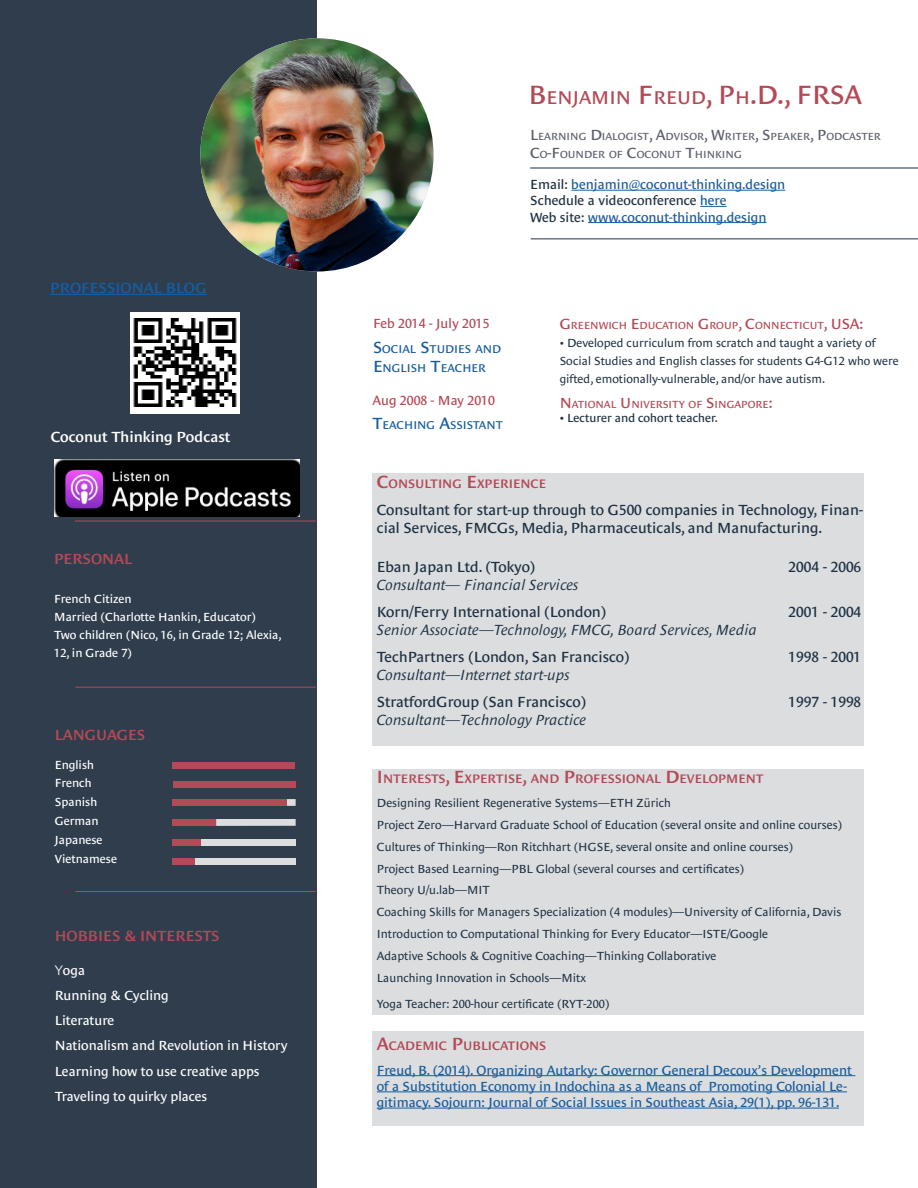
<style>
.page{position:relative;width:918px;height:1188px;background:#fff}
.page>*{position:absolute;margin:0;border:0;box-sizing:border-box;transform-origin:0 0}
.t1{font:27px "Le Monde Sans Std";color:#b34a57}
.t2{font:15px/18px "Le Monde Sans Std";color:#1d3142}
.t3{font:italic 15px "Le Monde Sans Std";color:#1d3142}
.Left_Sidebar_Numbere{font:600 15px "Le Monde Sans Std";color:#b34a57}
.Left_Sidebar_Numbere-2{font:600 15px "Le Monde Sans Std";color:#fff}
.Left_Sidebar_Numbere-3{font:600 15px "Le Monde Sans Std";color:#175d9e}
.Main_Page_Body_Text{font:15px "Le Monde Sans Std";color:#b34a57}
.t4{font:13.5px/16.2px "Le Monde Sans Std";color:#175d9e}
.Left_Sidebar_Numbere-4{font:13.5px "Le Monde Sans Std";color:#fff}
.Date{font:13.5px "Le Monde Sans Std";color:#b34a57}
.t5{font:600 12.6px "Le Monde Sans Std";color:#b34a57}
.Main_Page_Body_Text-2{font:12px/18px "Le Monde Sans Std";color:#1d3142}
.Left_Sidebar_Body_Te{font:12px/18px "Le Monde Sans Std";color:#fff}
.Left_Sidebar_Numbere-5{font:12px "Le Monde Sans Std";color:#fff}
.Left_Sidebar_Body_Te-2{font:12px "Le Monde Sans Std";color:#1d3142}
.Main_Page_Subhead{font:12px "Le Monde Sans Std";color:#1d3142}
.Position_and_Company{font:11.55px/19.8px "Le Monde Sans Std";color:#175d9e}
.t6{font:10.5px/18px "Le Monde Sans Std";color:#5d616e}
.Main_Page_Body_Text-3{font:10.5px "Le Monde Sans Std";color:#b34a57}
.Main_Page_Subhead-2{font:10.5px "Le Monde Sans Std";color:#b34a57}
.s1{font-family:"Avenir Next"}
.s2{font-size:18.9px}
.s3{font-size:15px}
.s4{color:#1d3142}
.s5{font-size:16.5px}
.s6{font-size:18px}
</style>
<div class="page">
<div style="left:0;top:0;width:317px;height:1188px;background:#2f3d4d"></div>
<img style="left:200px;top:38px;width:234px;height:233px;border-radius:117px">
<div style="left:372px;top:473px;width:492px;height:273px;background:#dcdddf"></div>
<div style="left:372px;top:769px;width:492px;height:246px;background:#dcdddf"></div>
<div style="left:372px;top:1032px;width:492px;height:94px;background:#dcdddf"></div>
<hr style="left:377px;top:1075px;width:478px;height:1px;background:#175d9e">
<hr style="left:377px;top:1091px;width:470px;height:1px;background:#175d9e">
<hr style="left:377px;top:1108px;width:462px;height:1px;background:#175d9e">
<img style="left:131px;top:313px;width:108px;height:100px">
<img style="left:54px;top:459px;width:245px;height:57px">
<hr style="left:530px;top:168px;width:388px;height:1px;background:#1d3142">
<hr style="left:531px;top:238px;width:387px;height:1px;background:#1d3142">
<div style="left:287px;top:799px;width:9px;height:7px;background:#dcdddf"></div>
<div style="left:216px;top:819px;width:80px;height:7px;background:#dcdddf"></div>
<div style="left:196px;top:839px;width:100px;height:7px;background:#dcdddf"></div>
<div style="left:195px;top:858px;width:100px;height:7px;background:#dcdddf"></div>
<div style="left:173px;top:762px;width:122px;height:7px;background:#b34a57"></div>
<div style="left:173px;top:781px;width:122px;height:7px;background:#b34a57"></div>
<div style="left:173px;top:799px;width:114px;height:7px;background:#b34a57"></div>
<div style="left:173px;top:819px;width:43px;height:7px;background:#b34a57"></div>
<div style="left:173px;top:839px;width:28px;height:7px;background:#b34a57"></div>
<div style="left:173px;top:858px;width:22px;height:7px;background:#b34a57"></div>
<hr style="left:75px;top:891px;width:241px;height:1px;background:#b34a57">
<hr style="left:75px;top:687px;width:241px;height:1px;background:#b34a57">
<hr style="left:75px;top:521px;width:241px;height:1px;background:#b34a57">
<hr style="left:50px;top:294px;width:157px;height:1px;background:#175d9e">
<hr style="left:571px;top:190px;width:214px;height:1px;background:#175d9e">
<svg style="left:700px;top:206px;width:27px;height:1px"></svg>
<hr style="left:588px;top:222px;width:178px;height:1px;background:#175d9e">
<p class="Left_Sidebar_Numbere-3" style="left:50px;top:280px;width:158px">PROFESSIONAL BLOG</p>
<p class="Left_Sidebar_Numbere-2" style="left:51px;top:429px;width:181px">Coconut Thinking Podcast</p>
<p class="Left_Sidebar_Numbere" style="left:54px;top:550px;width:80px">PERSONAL</p>
<p class="Left_Sidebar_Body_Te" style="left:54px;top:590px;width:79px">French Citizen</p>
<p class="Left_Sidebar_Body_Te" style="left:54px;top:608px;width:203px">Married (Charlotte Hankin, Educator)</p>
<p class="Left_Sidebar_Body_Te" style="left:54px;top:626px;width:229px">Two children (Nico, 16, in Grade 12; Alexia,<br>12, in Grade 7)</p>
<p class="Left_Sidebar_Numbere" style="left:55px;top:726px;width:92px">LANGUAGES</p>
<p class="Left_Sidebar_Numbere-5" style="left:55px;top:758px;width:41px">English</p>
<p class="Left_Sidebar_Numbere-5" style="left:55px;top:776px;width:38px">French</p>
<p class="Left_Sidebar_Numbere-5" style="left:55px;top:795px;width:44px">Spanish</p>
<p class="Left_Sidebar_Numbere-5" style="left:55px;top:814px;width:45px">German</p>
<p class="Left_Sidebar_Numbere-5" style="left:55px;top:833px;width:49px">Japanese</p>
<p class="Left_Sidebar_Numbere-5" style="left:55px;top:852px;width:64px">Vietnamese</p>
<p class="Left_Sidebar_Numbere" style="left:55px;top:927px;width:166px">HOBBIES &amp; INTERESTS</p>
<p class="Left_Sidebar_Numbere-4" style="left:55px;top:962px;width:32px"><span class="s1">Y</span>oga</p>
<p class="Left_Sidebar_Numbere-4" style="left:55px;top:988px;width:115px">Running &amp; Cycling</p>
<p class="Left_Sidebar_Numbere-4" style="left:55px;top:1013px;width:61px">Literature</p>
<p class="Left_Sidebar_Numbere-4" style="left:55px;top:1038px;width:234px">Nationalism and Revolution in History</p>
<p class="Left_Sidebar_Numbere-4" style="left:55px;top:1063px;width:206px">Learning how to use creative apps</p>
<p class="Left_Sidebar_Numbere-4" style="left:55px;top:1088px;width:154px">Traveling to quirky places</p>
<h1 class="t1" style="left:529px;top:79px;width:335px">B<span class="s2">ENJAMIN</span> F<span class="s2">REUD</span>, P<span class="s2">H</span>.D., FRSA</h1>
<p class="t6" style="left:530px;top:128px;width:353px"><span class="s3">L</span>EARNING <span class="s3">D</span> IALOGIST<span class="s3">, A</span>DVISOR<span class="s3">, W</span>RITER<span class="s3">, S</span> PEAKER<span class="s3">, P</span>ODCASTER<br><span class="s3">C</span>O<span class="s3">-F</span>OUNDER OF <span class="s3">C</span>OCONUT <span class="s3">T</span>HINKING</p>
<p class="t4" style="left:530px;top:176px;width:256px"><span class="s4">Email:</span> benjamin@coconut-thinking.design<br><span class="s4">Schedule a videoconference</span> here<br><span class="s4">Web site:</span> www.coconut-thinking.design</p>
<p class="Date" style="left:373px;top:316px;width:118px">Feb 2014 - July 2015</p>
<p class="Position_and_Company" style="left:373px;top:339px;width:130px"><span class="s5">S</span>OCIAL <span class="s5">S</span>TUDIES AND<br><span class="s5">E</span>NGLISH <span class="s5">T</span>EACHER</p>
<p class="Date" style="left:372px;top:393px;width:124px">Aug 2008 - May 2010</p>
<p class="Position_and_Company" style="left:372px;top:415px;width:132px"><span class="s5">T</span>EACHING <span class="s5">A</span>SSISTANT</p>
<p class="Main_Page_Body_Text-3" style="left:560px;top:320px;width:282px"><span class="s3">G</span> REENWICH <span class="s3">E</span> DUCATION <span class="s3">G</span> ROUP<span class="s3">, C</span>ONNECTICUT<span class="s3">, USA</span></p>
<p class="Main_Page_Body_Text" style="left:860px;top:316px;width:5px">:</p>
<p class="Main_Page_Body_Text-2" style="left:560px;top:334px;width:317px">• Developed curriculum from scratch and taught a variety of</p>
<p class="Main_Page_Body_Text-2" style="left:560px;top:352px;width:340px">Social Studies and English classes for students G4-G12 who were gifted, emotionally-vulnerable, and/or have autism.</p>
<p class="Main_Page_Subhead-2" style="left:560px;top:398px;width:214px"><span class="s3">N</span>ATIONAL <span class="s3">U</span> NIVERSITY OF <span class="s3">S</span> INGAPORE<span class="s3">:</span></p>
<p class="Main_Page_Subhead" style="left:560px;top:411px;width:160px">• Lecturer and cohort teacher.</p>
<p class="t5" style="left:377px;top:476px;width:163px"><span class="s6">C</span>ONSULTING <span class="s6">E</span>XPERIENCE</p>
<p class="t2" style="left:377px;top:500px;width:488px">Consultant for start-up through to G500 companies in Technology, Finan&shy;cial Services, FMCGs, Media, Pharmaceuticals, and Manufacturing.</p>
<p class="t2" style="left:377px;top:558px;width:160px">Eban Japan Ltd. (Tokyo)</p>
<p class="t2" style="left:789px;top:558px;width:74px">2004 - 2006</p>
<p class="t3" style="left:377px;top:576px;width:203px">Consultant— Financial Services</p>
<p class="t2" style="left:377px;top:603px;width:231px">Korn/Ferry International (London)</p>
<p class="t2" style="left:789px;top:603px;width:74px">2001 - 2004</p>
<p class="t3" style="left:377px;top:621px;width:382px">Senior Associate—Technology, FMCG, Board Services, Media</p>
<p class="t2" style="left:377px;top:648px;width:254px">TechPartners (London, San Francisco)</p>
<p class="t2" style="left:789px;top:648px;width:74px">1998 - 2001</p>
<p class="t3" style="left:377px;top:666px;width:194px">Consultant—Internet start-ups</p>
<p class="t2" style="left:377px;top:693px;width:211px">StratfordGroup (San Francisco)</p>
<p class="t2" style="left:789px;top:693px;width:74px">1997 - 1998</p>
<p class="t3" style="left:377px;top:711px;width:211px">Consultant—Technology Practice</p>
<p class="t5" style="left:377px;top:772px;width:388px"><span class="s6">I</span> NTERESTS<span class="s6">, E</span>XPERTISE<span class="s6">,</span> AND <span class="s6">P</span> ROFESSIONAL <span class="s6">D</span> EVELOPMENT</p>
<p class="Main_Page_Body_Text-2" style="left:377px;top:794px;width:296px">Designing Resilient Regenerative Systems—ETH Zürich</p>
<p class="Main_Page_Body_Text-2" style="left:377px;top:816px;width:467px">Project Zero—Harvard Graduate School of Education (several onsite and online courses)</p>
<p class="Main_Page_Body_Text-2" style="left:377px;top:838px;width:418px">Cultures of Thinking—Ron Ritchhart (HGSE, several onsite and online courses)</p>
<p class="Main_Page_Body_Text-2" style="left:377px;top:859px;width:369px">Project Based Learning—PBL Global (several courses and certificates)</p>
<p class="Main_Page_Body_Text-2" style="left:377px;top:881px;width:115px">Theory U/u.lab—MIT</p>
<p class="Main_Page_Body_Text-2" style="left:377px;top:903px;width:466px">Coaching Skills for Managers Specialization (4 modules)—University of California, Davis</p>
<p class="Main_Page_Body_Text-2" style="left:377px;top:925px;width:393px">Introduction to Computational Thinking for Every Educator—ISTE/Google</p>
<p class="Main_Page_Body_Text-2" style="left:377px;top:947px;width:341px">Adaptive Schools &amp; Cognitive Coaching—Thinking Collaborative</p>
<p class="Main_Page_Body_Text-2" style="left:377px;top:969px;width:211px">Launching Innovation in Schools—Mitx</p>
<p class="Left_Sidebar_Body_Te-2" style="left:377px;top:997px;width:234px">Yoga Teacher: 200-hour certificate (RYT-200)</p>
<p class="t5" style="left:377px;top:1038px;width:171px"><span class="s6">A</span>CADEMIC <span class="s6">P</span>UBLICATIONS</p>
<p class="t4" style="left:377px;top:1062px;width:477px">Freud, B. (2014). Organizing Autarky: Governor General Decoux’s Development of a Substitution Economy in Indochina as a Means of Promoting Colonial Le&shy;gitimacy. Sojourn: Journal of Social Issues in Southeast Asia, 29(1), pp. 96-131.</p>
</div>
